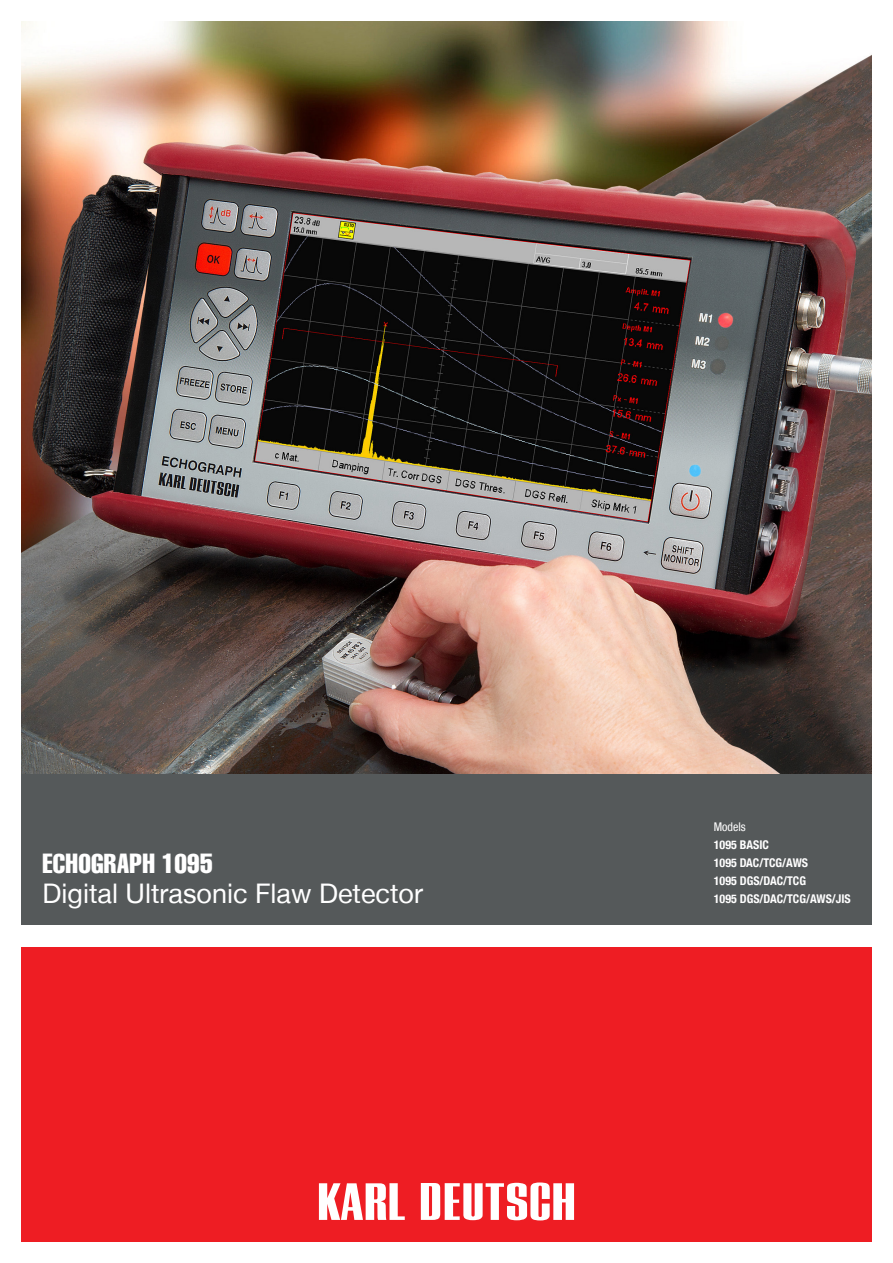
<style>
.page{position:relative;width:893px;height:1263px;background:#fff}
.page>*{position:absolute;margin:0;border:0;box-sizing:border-box;transform-origin:0 0}
.t1{font:27px "Helvetica Neue LT";color:#fff}
.t2{font:extra-condensed 27px "Helvetica LT";letter-spacing:.01em;color:#fff}
.t3{font:700 condensed 12px/18px "Helvetica Neue LT";color:#fff}
.t4{font:condensed 12px "Helvetica Neue LT";color:#fff}
</style>
<div class="page">
<div style="left:21px;top:944px;width:851px;height:298px;background:#ee1d23"></div>
<div style="left:21px;top:774px;width:851px;height:161px;background:#55595a"></div>
<img style="left:21px;top:21px;width:851px;height:753px">
<svg style="left:319px;top:1183px;width:86px;height:37px"></svg>
<svg style="left:421px;top:1182px;width:153px;height:38px"></svg>
<div style="left:5px;top:925px;width:875px;height:21px;background:#fff"></div>
<h1 class="t2" style="left:43px;top:846px;width:172px">ECHOGRAPH 1095</h1>
<h1 class="t1" style="left:43px;top:877px;width:382px">Digital Ultrasonic Flaw Detector</h1>
<p class="t4" style="left:714px;top:819px;width:33px">Models</p>
<p class="t3" style="left:714px;top:835px;width:138px">1095 BASIC<br>1095 DAC/TCG/AWS<br>1095 DGS/DAC/TCG<br>1095 DGS/DAC/TCG/AWS/JIS</p>
</div>
